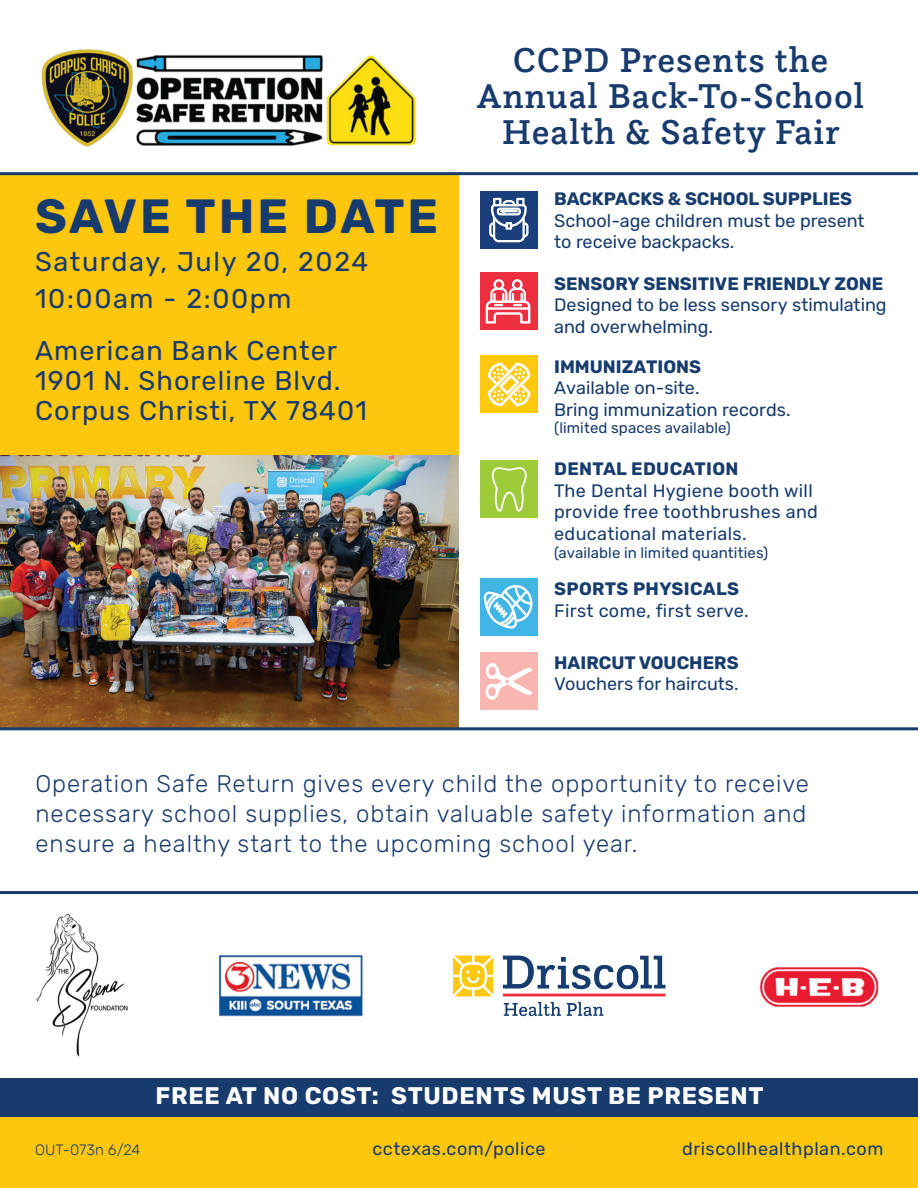
<style>
.page{position:relative;width:918px;height:1188px;background:#fff}
.page>*{position:absolute;margin:0;border:0;box-sizing:border-box;transform-origin:0 0}
.t1{font:700 48px "Rubik";letter-spacing:.055em;color:#183b6e}
.t2{font:500 36px/36px "Questa Slab";letter-spacing:.025em;color:#183b6e;text-align:center}
.t3{font:27px/30px "Rubik";letter-spacing:.04em;color:#183b6e}
.t4{font:27px/37.5px "Rubik";letter-spacing:.06em;color:#183b6e}
.t5{font:300 24px/30px "Rubik";letter-spacing:.04em;color:#183b6e;text-align:justify}
.t6{font:700 24px "Rubik";letter-spacing:.03em;color:#fff}
.t7{font:18px/21.6px "Rubik";color:#173c6e}
.t8{font:18px/21.6px "Rubik";letter-spacing:.02em;color:#173c6e}
.t9{font:700 18px "Rubik";color:#173c6e}
.t10{font:18px "Rubik";letter-spacing:.03em;color:#183b6e}
.t11{font:700 18px "Rubik";letter-spacing:.02em;color:#173c6e}
.t12{font:15px "Rubik";letter-spacing:.005em;color:#173c6e}
.t13{font:300 15px "Rubik";color:#183b6e}
</style>
<div class="page">
<img style="left:0;top:455px;width:459px;height:272px">
<div style="left:0;top:1117px;width:918px;height:71px;background:#fec70c"></div>
<div style="left:0;top:175px;width:459px;height:280px;background:#fec60d"></div>
<div style="left:0;top:1078px;width:918px;height:39px;background:#183b6e"></div>
<hr style="left:0;top:727px;width:918px;height:3px;background:#183b6e">
<img style="left:41px;top:49px;width:376px;height:98px">
<hr style="left:0;top:172px;width:918px;height:3px;background:#163c6e">
<img style="left:453px;top:955px;width:213px;height:62px">
<img style="left:220px;top:956px;width:143px;height:60px">
<img style="left:759px;top:967px;width:120px;height:40px">
<img style="left:36px;top:915px;width:92px;height:142px">
<hr style="left:0;top:891px;width:918px;height:3px;background:#183b6e">
<div style="left:480px;top:191px;width:57px;height:58px;background:#1b3f7a"></div>
<div style="left:480px;top:356px;width:57px;height:57px;background:#fec80c"></div>
<div style="left:480px;top:273px;width:57px;height:57px;background:#ee2f40"></div>
<svg style="left:485px;top:279px;width:46px;height:45px"></svg>
<svg style="left:489px;top:197px;width:40px;height:46px"></svg>
<svg style="left:487px;top:362px;width:44px;height:45px"></svg>
<div style="left:480px;top:578px;width:57px;height:57px;background:#3fb6e6"></div>
<div style="left:480px;top:461px;width:57px;height:57px;background:#9ecb3a"></div>
<svg style="left:483px;top:585px;width:50px;height:44px"></svg>
<svg style="left:491px;top:467px;width:36px;height:45px"></svg>
<div style="left:480px;top:653px;width:57px;height:57px;background:#f9b6b1"></div>
<svg style="left:485px;top:663px;width:47px;height:37px"></svg>
<h1 class="t1" style="left:35px;top:188px;width:405px">SAVE THE DATE</h1>
<h3 class="t4" style="left:35px;top:243px;width:335px">Saturday, July 20, 2024<br>10:00am - 2:00pm</h3>
<h3 class="t3" style="left:35px;top:337px;width:333px">American Bank Center<br>1901 N. Shoreline Blvd.<br>Corpus Christi, TX 78401</h3>
<h2 class="t2" style="left:477px;top:41px;width:389px">CCPD Presents the<br>Annual Back-To-School<br>Health &amp; Safety Fair</h2>
<p class="t9" style="left:554px;top:188px;width:299px">BACKPACKS &amp; SCHOOL SUPPLIES</p>
<p class="t7" style="left:554px;top:210px;width:312px">School-age children must be present to receive backpacks.</p>
<p class="t9" style="left:554px;top:273px;width:331px">SENSORY SENSITIVE FRIENDLY ZONE</p>
<p class="t7" style="left:554px;top:295px;width:334px">Designed to be less sensory stimulating and overwhelming.</p>
<p class="t9" style="left:554px;top:356px;width:148px">IMMUNIZATIONS</p>
<p class="t7" style="left:554px;top:378px;width:238px">Available on-site.<br>Bring immunization records.</p>
<p class="t12" style="left:554px;top:419px;width:178px">(limited spaces available)</p>
<p class="t11" style="left:554px;top:458px;width:186px">DENTAL EDUCATION</p>
<p class="t8" style="left:554px;top:480px;width:265px">The Dental Hygiene booth will provide free toothbrushes and educational materials.</p>
<p class="t12" style="left:554px;top:544px;width:215px">(available in limited quantities)</p>
<p class="t11" style="left:554px;top:578px;width:186px">SPORTS PHYSICALS</p>
<p class="t8" style="left:554px;top:600px;width:196px">First come, first serve.</p>
<p class="t9" style="left:554px;top:652px;width:186px">HAIRCUT VOUCHERS</p>
<p class="t7" style="left:554px;top:674px;width:186px">Vouchers for haircuts.</p>
<h3 class="t5" style="left:35px;top:769px;width:775px">Operation Safe Return gives every child the opportunity to receive necessary school supplies, obtain valuable safety information and ensure a healthy start to the upcoming school year.</h3>
<p class="t13" style="left:35px;top:1141px;width:107px">OUT-073n 6/24</p>
<h3 class="t6" style="left:156px;top:1082px;width:610px">FREE AT NO COST: STUDENTS MUST BE PRESENT</h3>
<p class="t10" style="left:372px;top:1139px;width:175px">cctexas.com/police</p>
<p class="t10" style="left:682px;top:1139px;width:203px">driscollhealthplan.com</p>
</div>
